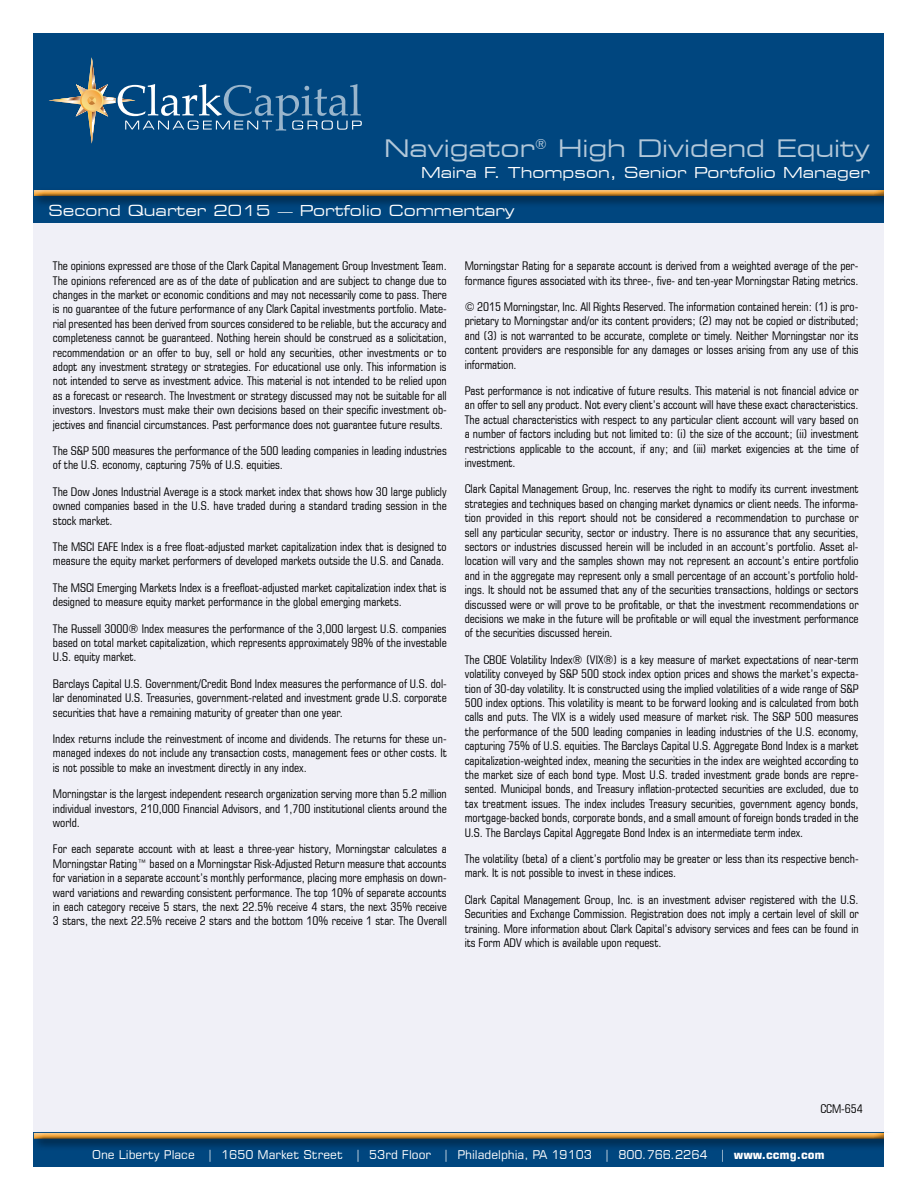
<style>
.page{position:relative;width:918px;height:1188px;background:#fff}
.page>*{position:absolute;margin:0;border:0;box-sizing:border-box;transform-origin:0 0}
.t1{font:expanded 24px "Square 721 BT";color:#b3c8d9}
.t2{font:expanded 15px "Square 721 BT";color:#fff}
.t3{font:condensed 12px/14.4px "Square 721 BT";color:#000;text-align:justify}
.t4{font:12px "Square 721 BT";color:#fff}
.s1{font-weight:700}
</style>
<div class="page">
<div style="left:34px;top:34px;width:850px;height:1126px;background:#f0f0f7"></div>
<div style="left:34px;top:34px;width:850px;height:189px;background:#00467f"></div>
<div style="left:34px;top:1133px;width:850px;height:34px;background:#00467f"></div>
<svg style="left:49px;top:57px;width:313px;height:87px"></svg>
<div style="left:31px;top:187px;width:866px;height:22px;background:#000;opacity:.5"></div>
<div style="left:33px;top:189px;width:852px;height:9px;background:#000;opacity:.75"></div>
<div style="left:884px;top:0;width:34px;height:227px;background:#fff"></div>
<div style="left:31px;top:1130px;width:866px;height:21px;background:#000;opacity:.5"></div>
<div style="left:33px;top:1132px;width:852px;height:9px;background:#000;opacity:.75"></div>
<div style="left:884px;top:1133px;width:34px;height:37px;background:#fff"></div>
<h1 class="t1" style="left:384px;top:134px;width:487px">Navigator<sup>®</sup> High Dividend Equity</h1>
<p class="t2" style="left:421px;top:164px;width:450px">Maira F. Thompson, Senior Portfolio Manager</p>
<p class="t2" style="left:49px;top:201px;width:468px">Second Quarter 2015 — Portfolio Commentary</p>
<p class="t3" style="left:53px;top:259px;width:395px">The opinions expressed are those of the Clark Capital Management Group Investment Team.<br>The opinions referenced are as of the date of publication and are subject to change due to changes in the market or economic conditions and may not necessarily come to pass. There is no guarantee of the future performance of any Clark Capital investments portfolio. Mate&shy;rial presented has been derived from sources considered to be reliable, but the accuracy and completeness cannot be guaranteed. Nothing herein should be construed as a solicitation, recommendation or an offer to buy, sell or hold any securities, other investments or to adopt any investment strategy or strategies. For educational use only. This information is not intended to serve as investment advice. This material is not intended to be relied upon as a forecast or research. The Investment or strategy discussed may not be suitable for all investors. Investors must make their own decisions based on their specific investment ob&shy;jectives and financial circumstances. Past performance does not guarantee future results.</p>
<p class="t3" style="left:53px;top:443px;width:395px">The S&amp;P 500 measures the performance of the 500 leading companies in leading industries of the U.S. economy, capturing 75% of U.S. equities.</p>
<p class="t3" style="left:53px;top:484px;width:395px">The Dow Jones Industrial Average is a stock market index that shows how 30 large publicly owned companies based in the U.S. have traded during a standard trading session in the stock market.</p>
<p class="t3" style="left:53px;top:539px;width:395px">The MSCI EAFE Index is a free float-adjusted market capitalization index that is designed to measure the equity market performers of developed markets outside the U.S. and Canada.</p>
<p class="t3" style="left:53px;top:580px;width:395px">The MSCI Emerging Markets Index is a freefloat-adjusted market capitalization index that is designed to measure equity market performance in the global emerging markets.</p>
<p class="t3" style="left:53px;top:621px;width:395px">The Russell 3000® Index measures the performance of the 3,000 largest U.S. companies based on total market capitalization, which represents approximately 98% of the investable U.S. equity market.</p>
<p class="t3" style="left:53px;top:676px;width:395px">Barclays Capital U.S. Government/Credit Bond Index measures the performance of U.S. dol&shy;lar denominated U.S. Treasuries, government-related and investment grade U.S. corporate securities that have a remaining maturity of greater than one year.</p>
<p class="t3" style="left:53px;top:731px;width:395px">Index returns include the reinvestment of income and dividends. The returns for these un&shy;managed indexes do not include any transaction costs, management fees or other costs. It is not possible to make an investment directly in any index.</p>
<p class="t3" style="left:53px;top:787px;width:395px">Morningstar is the largest independent research organization serving more than 5.2 million individual investors, 210,000 Financial Advisors, and 1,700 institutional clients around the world.</p>
<p class="t3" style="left:53px;top:842px;width:395px">For each separate account with at least a three-year history, Morningstar calculates a Morningstar Rating™ based on a Morningstar Risk-Adjusted Return measure that accounts for variation in a separate account’s monthly performance, placing more emphasis on down&shy;ward variations and rewarding consistent performance. The top 10% of separate accounts in each category receive 5 stars, the next 22.5% receive 4 stars, the next 35% receive 3 stars, the next 22.5% receive 2 stars and the bottom 10% receive 1 star. The Overall</p>
<p class="t3" style="left:465px;top:259px;width:395px">Morningstar Rating for a separate account is derived from a weighted average of the per&shy;formance figures associated with its three-, five- and ten-year Morningstar Rating metrics.</p>
<p class="t3" style="left:465px;top:299px;width:395px">© 2015 Morningstar, Inc. All Rights Reserved. The information contained herein: (1) is pro&shy;prietary to Morningstar and/or its content providers; (2) may not be copied or distributed; and (3) is not warranted to be accurate, complete or timely. Neither Morningstar nor its content providers are responsible for any damages or losses arising from any use of this information.</p>
<p class="t3" style="left:465px;top:383px;width:395px">Past performance is not indicative of future results. This material is not financial advice or an offer to sell any product. Not every client’s account will have these exact characteristics.<br>The actual characteristics with respect to any particular client account will vary based on a number of factors including but not limited to: (i) the size of the account; (ii) investment restrictions applicable to the account, if any; and (iii) market exigencies at the time of investment.</p>
<p class="t3" style="left:465px;top:482px;width:395px">Clark Capital Management Group, Inc. reserves the right to modify its current investment strategies and techniques based on changing market dynamics or client needs. The informa&shy;tion provided in this report should not be considered a recommendation to purchase or sell any particular security, sector or industry. There is no assurance that any securities, sectors or industries discussed herein will be included in an account’s portfolio. Asset al&shy;location will vary and the samples shown may not represent an account’s entire portfolio and in the aggregate may represent only a small percentage of an account’s portfolio hold&shy;ings. It should not be assumed that any of the securities transactions, holdings or sectors discussed were or will prove to be profitable, or that the investment recommendations or decisions we make in the future will be profitable or will equal the investment performance of the securities discussed herein.</p>
<p class="t3" style="left:465px;top:652px;width:395px">The CBOE Volatility Index® (VIX®) is a key measure of market expectations of near-term volatility conveyed by S&amp;P 500 stock index option prices and shows the market’s expecta&shy;tion of 30-day volatility. It is constructed using the implied volatilities of a wide range of S&amp;P 500 index options. This volatility is meant to be forward looking and is calculated from both calls and puts. The VIX is a widely used measure of market risk. The S&amp;P 500 measures the performance of the 500 leading companies in leading industries of the U.S. economy, capturing 75% of U.S. equities. The Barclays Capital U.S. Aggregate Bond Index is a market capitalization-weighted index, meaning the securities in the index are weighted according to the market size of each bond type. Most U.S. traded investment grade bonds are repre&shy;sented. Municipal bonds, and Treasury inflation-protected securities are excluded, due to tax treatment issues. The index includes Treasury securities, government agency bonds, mortgage-backed bonds, corporate bonds, and a small amount of foreign bonds traded in the U.S. The Barclays Capital Aggregate Bond Index is an intermediate term index.</p>
<p class="t3" style="left:465px;top:851px;width:395px">The volatility (beta) of a client’s portfolio may be greater or less than its respective bench&shy;mark. It is not possible to invest in these indices.</p>
<p class="t3" style="left:465px;top:892px;width:395px">Clark Capital Management Group, Inc. is an investment adviser registered with the U.S.<br>Securities and Exchange Commission. Registration does not imply a certain level of skill or training. More information about Clark Capital’s advisory services and fees can be found in its Form ADV which is available upon request.</p>
<p class="t3" style="left:820px;top:1101px;width:44px">CCM-654</p>
<p class="t4" style="left:92px;top:1147px;width:734px">One Liberty Place | 1650 Market Street | 53rd Floor | Philadelphia, PA 19103 | 800.766.2264 | <span class="s1">www.ccmg.com</span></p>
</div>
